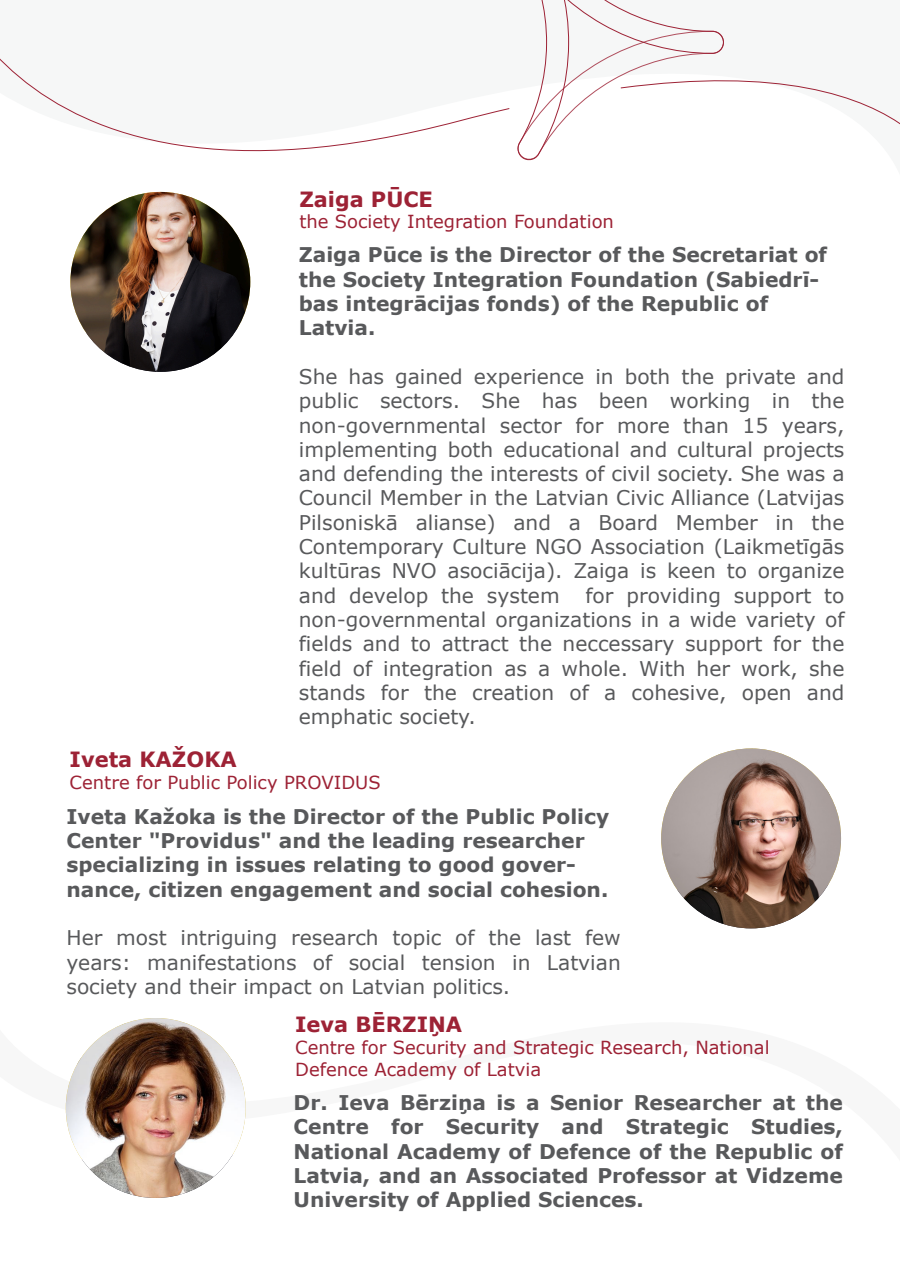
<style>
.page{position:relative;width:900px;height:1273px;background:#fff}
.page>*{position:absolute;margin:0;border:0;box-sizing:border-box;transform-origin:0 0}
.t1{font:700 21px "Verdana";color:#9d2235}
.t2{font:20.25px/24.3px "Verdana";color:#58595b;text-align:justify}
.t3{font:700 20.25px/24.3px "Verdana";color:#58595b}
.t4{font:18px/21.6px "Verdana";color:#9d2235}
</style>
<div class="page">
<svg style="left:517px;top:0;width:383px;height:161px"></svg>
<svg style="left:0;top:58px;width:510px;height:187px"></svg>
<img style="left:70px;top:192px;width:180px;height:180px;border-radius:90px">
<img style="left:661px;top:748px;width:180px;height:180px;border-radius:90px">
<img style="left:66px;top:1018px;width:180px;height:180px;border-radius:90px">
<p class="t1" style="left:299px;top:185px;width:135px">Zaiga PŪCE</p>
<p class="t4" style="left:299px;top:211px;width:316px">the Society Integration Foundation</p>
<p class="t3" style="left:299px;top:243px;width:530px">Zaiga Pūce is the Director of the Secretariat of the Society Integration Foundation (Sabiedrī&shy;bas integrācijas fonds) of the Republic of Latvia.</p>
<p class="t2" style="left:299px;top:365px;width:547px">She has gained experience in both the private and public sectors. She has been working in the non-governmental sector for more than 15 years, implementing both educational and cultural projects and defending the interests of civil society. She was a Council Member in the Latvian Civic Alliance (Latvijas Pilsoniskā alianse) and a Board Member in the Contemporary Culture NGO Association (Laikmetīgās kultūras NVO asociācija). Zaiga is keen to organize and develop the system</p>
<p class="t2" style="left:299px;top:583px;width:547px;text-indent:287px">for providing support to non-governmental organizations in a wide variety of fields and to attract the neccessary support for the field of integration as a whole. With her work, she stands for the creation of a cohesive, open and emphatic society.</p>
<p class="t1" style="left:70px;top:746px;width:169px">Iveta KAŽOKA</p>
<p class="t4" style="left:70px;top:772px;width:313px">Centre for Public Policy PROVIDUS</p>
<p class="t3" style="left:66px;top:804px;width:544px">Iveta Kažoka is the Director of the Public Policy Center "Providus" and the leading researcher specializing in issues relating to good gover&shy;nance, citizen engagement and social cohesion.</p>
<p class="t2" style="left:66px;top:926px;width:556px">Her most intriguing research topic of the last few years: manifestations of social tension in Latvian society and their impact on Latvian politics.</p>
<p class="t1" style="left:295px;top:1011px;width:169px">Ieva BĒRZIŅA</p>
<p class="t4" style="left:295px;top:1037px;width:476px">Centre for Security and Strategic Research, National<br>Defence Academy of Latvia</p>
<p class="t3" style="left:294px;top:1091px;width:551px;text-align:justify">Dr. Ieva Bērziņa is a Senior Researcher at the Centre for Security and Strategic Studies, National Academy of Defence of the Republic of Latvia, and an Associated Professor at Vidzeme University of Applied Sciences.</p>
</div>
